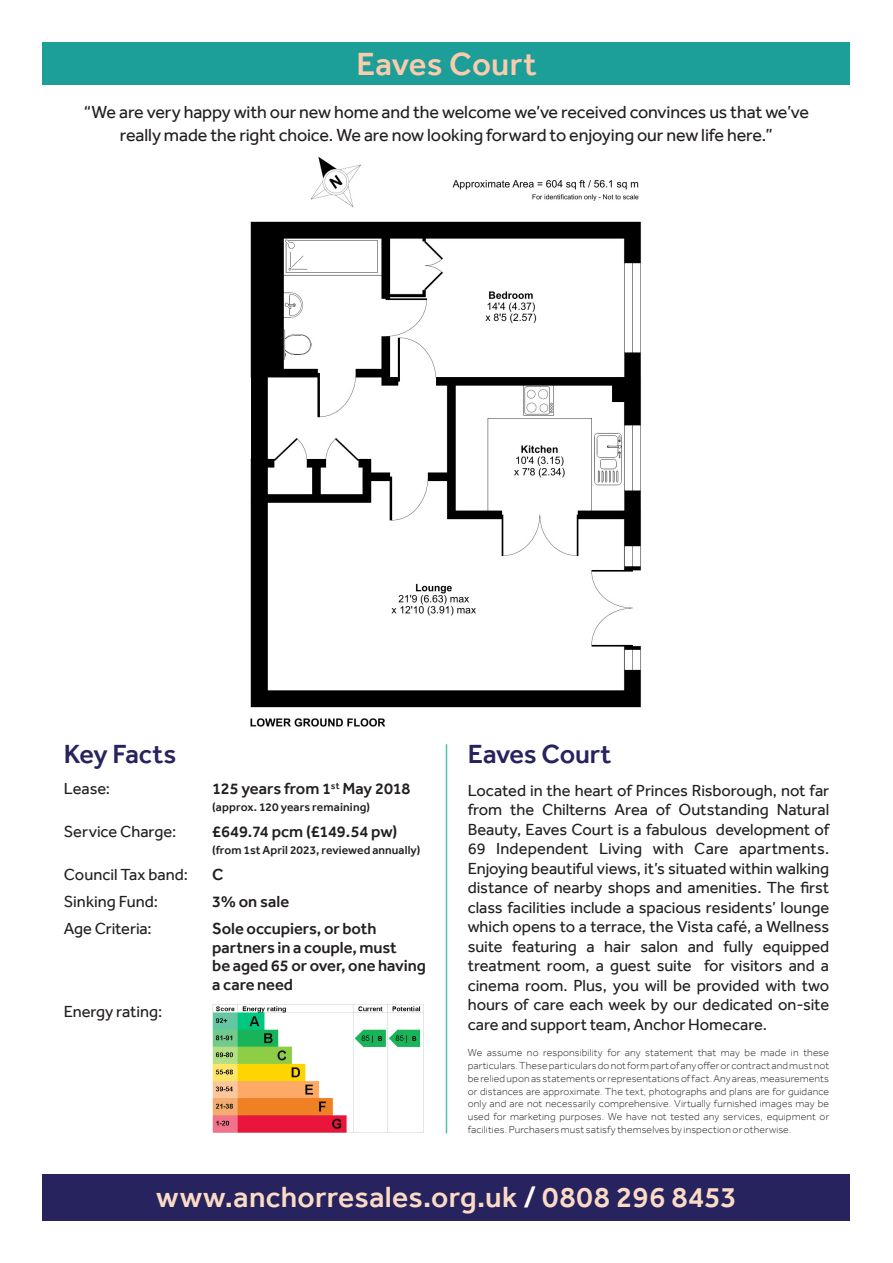
<style>
.page{position:relative;width:893px;height:1263px;background:#fff}
.page>*{position:absolute;margin:0;border:0;box-sizing:border-box;transform-origin:0 0}
.t1{font:500 33px "Effra";letter-spacing:.01em;color:#facbad}
.t2{font:500 30px "Effra";letter-spacing:.01em;color:#fbdbc5}
.t3{font:500 27px "Effra";letter-spacing:-.005em;color:#27235f}
.t4{font:18px/22.5px "Effra";letter-spacing:-.01em;color:#231f20;text-align:center}
.t5{font:16.5px/19.5px "Effra";letter-spacing:-.005em;color:#231f20;text-align:justify}
.t6{font:500 16.5px/18.8px "Effra";letter-spacing:-.005em;color:#231f20}
.t7{font:500 12px "Effra";letter-spacing:.01em;color:#231f20}
.t8{font:300 10.5px/12.8px "Effra";letter-spacing:.01em;color:#231f20;text-align:justify}
.s1{color:#fff}
</style>
<div class="page">
<img style="left:250px;top:156px;width:391px;height:571px">
<div style="left:43px;top:43px;width:807px;height:42px;background:#1c9e99"></div>
<div style="left:43px;top:1174px;width:807px;height:46px;background:#27235f"></div>
<hr style="left:446px;top:744px;width:1px;height:389px;background:#53c0a8">
<img style="left:212px;top:1004px;width:212px;height:129px">
<p class="t1" style="left:356px;top:44px;width:182px">Eaves Court</p>
<p class="t4" style="left:84px;top:101px;width:727px">“We are very happy with our new home and the welcome we’ve received convinces us that we’ve really made the right choice. We are now looking forward to enjoying our new life here.”</p>
<p class="t3" style="left:64px;top:738px;width:114px">Key Facts</p>
<p class="t5" style="left:64px;top:778px;width:48px">Lease:</p>
<p class="t6" style="left:212px;top:779px;width:200px">125 years from 1<sup>st</sup> May 2018</p>
<p class="t7" style="left:212px;top:799px;width:159px">(approx. 120 years remaining)</p>
<p class="t5" style="left:64px;top:821px;width:114px">Service Charge:</p>
<p class="t6" style="left:212px;top:822px;width:187px">£649.74 pcm (£149.54 pw)</p>
<p class="t7" style="left:212px;top:842px;width:210px">(from 1st April 2023, reviewed annually)</p>
<p class="t5" style="left:64px;top:864px;width:126px">Council Tax band:</p>
<p class="t6" style="left:212px;top:865px;width:13px">C</p>
<p class="t5" style="left:64px;top:891px;width:96px">Sinking Fund:</p>
<p class="t6" style="left:212px;top:891px;width:78px">3% on sale</p>
<p class="t5" style="left:64px;top:918px;width:90px">Age Criteria:</p>
<p class="t6" style="left:212px;top:919px;width:186px">Sole occupiers, or both partners in a couple, must</p>
<p class="t6" style="left:212px;top:956px;width:215px">be aged 65 or over, one having a care need</p>
<p class="t5" style="left:64px;top:1001px;width:100px">Energy rating:</p>
<p class="t3" style="left:468px;top:738px;width:145px">Eaves Court</p>
<p class="t5" style="left:468px;top:780px;width:363px">Located in the heart of Princes Risborough, not far from the Chilterns Area of Outstanding Natural Beauty, Eaves Court is a fabulous development of 69 Independent Living with Care apartments.<br>Enjoying beautiful views, it’s situated within walking distance of nearby shops and amenities. The first class facilities include a spacious residents’ lounge which opens to a terrace, the Vista café, a Wellness suite featuring a hair salon and fully equipped treatment room, a guest suite for visitors and a cinema room. Plus, you will be provided with two hours of care each week by our dedicated on-site care and support team, Anchor Homecare.</p>
<p class="t8" style="left:468px;top:1046px;width:363px">We assume no responsibility for any statement that may be made in these particulars. These particulars do not form part of any offer or contract and must not be relied upon as statements or representations of fact. Any areas, measurements or distances are approximate. The text, photographs and plans are for guidance only and are not necessarily comprehensive. Virtually furnished images may be used for marketing purposes. We have not tested any services, equipment or facilities. Purchasers must satisfy themselves by inspection or otherwise.</p>
<p class="t2" style="left:156px;top:1179px;width:582px">www.anchorresales.org.uk <span class="s1">/</span> 0808 296 8453</p>
</div>
